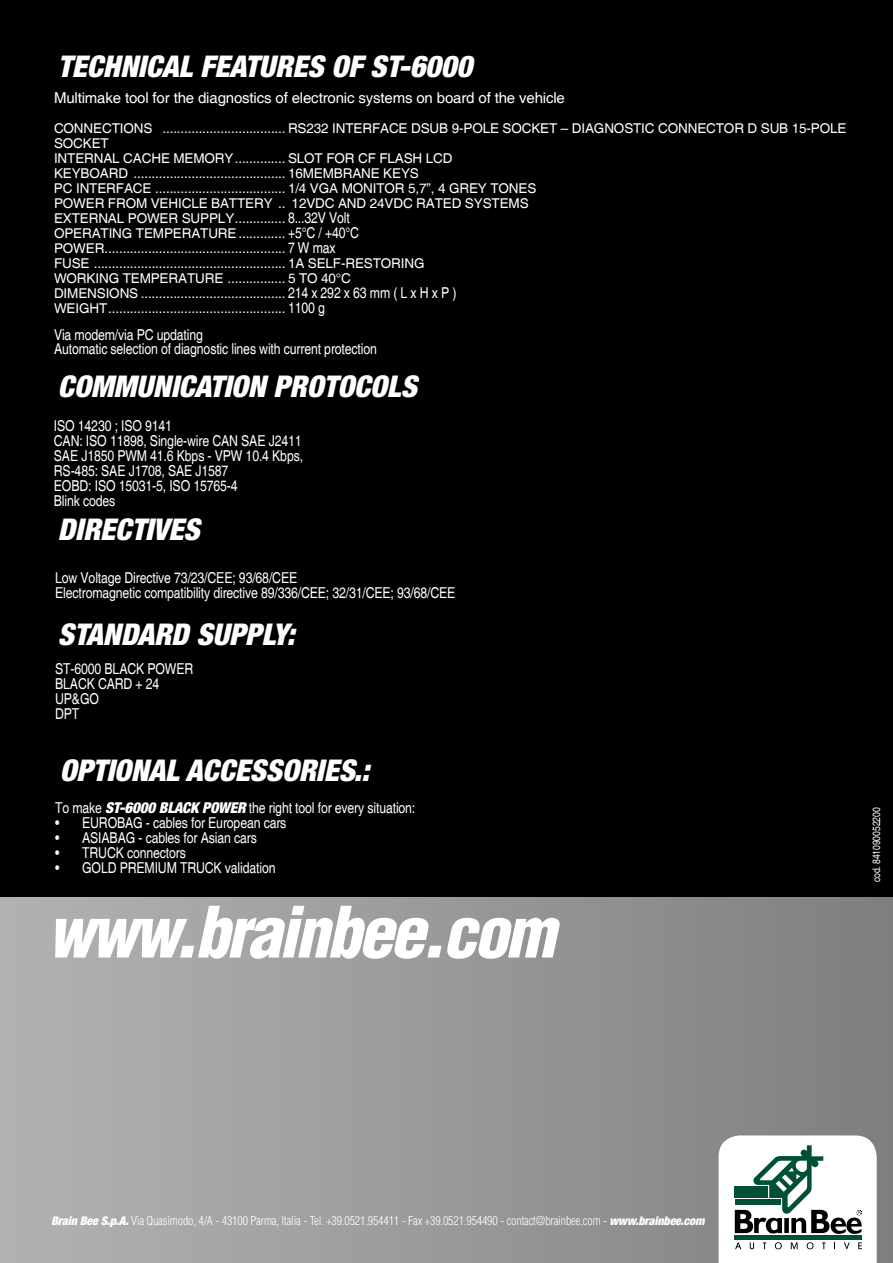
<style>
.page{position:relative;width:893px;height:1263px;background:#fff}
.page>*{position:absolute;margin:0;border:0;box-sizing:border-box;transform-origin:0 0}
.t1{font:italic 900 condensed 30px "Helvetica Neue";color:#fff}
.t2{font:condensed 15px/15px "Helvetica";letter-spacing:-.01em;color:#fff}
.t3{font:15px "Helvetica";letter-spacing:-.01em;color:#fff}
.t4{font:13.5px/15px "Helvetica";letter-spacing:-.01em;color:#fff}
.t5{font:300 condensed 12px "Helvetica";letter-spacing:-.01em;color:#fff}
.t6{font:condensed 10.5px "Helvetica";letter-spacing:-.01em;color:#fff}
.s1{font-stretch:condensed;font-size:15px}
.s2{font-family:"Helvetica Neue";font-weight:900;font-style:italic}
</style>
<div class="page">
<div style="left:0;top:0;width:893px;height:897px;background:#000"></div>
<div style="left:0;top:897px;width:893px;height:366px;background:linear-gradient(to right,#b1b3b4,#7e7f81)"></div>
<svg style="left:55px;top:906px;width:506px;height:53px"></svg>
<svg style="left:719px;top:1135px;width:158px;height:128px"></svg>
<h1 class="t1" style="left:58px;top:48px;width:416px">TECHNICAL FEATURES OF ST-6000</h1>
<p class="t3" style="left:54px;top:89px;width:512px">MULTIMAKE TOOL FOR THE DIAGNOSTICS OF ELECTRONIC SYSTEMS ON BOARD OF THE VEHICLE</p>
<p class="t4" style="left:54px;top:122px;width:287px">CONNECTIONS .................................. RS232 INTE</p>
<p class="t4" style="left:362px;top:122px;width:151px">RFACE DSUB 9-POLE SOC</p>
<p class="t4" style="left:531px;top:122px;width:83px">KET – DIAGNOSTIC</p>
<p class="t4" style="left:658px;top:122px;width:11px">CONNECTO</p>
<p class="t4" style="left:734px;top:122px;width:112px">R D SUB 15-POLE</p>
<p class="t4" style="left:54px;top:137px;width:11px">SOC</p>
<p class="t4" style="left:54px;top:137px;width:398px;text-indent:29px">KET<br>INTERNAL CACHE MEMORY.............. SLOT FOR CF FLASH LCD<br>KEYBOARD</p>
<p class="t4" style="left:134px;top:167px;width:180px">.......................................... 16MEM</p>
<p class="t4" style="left:334px;top:167px;width:68px">BRANE KEYS</p>
<p class="t4" style="left:54px;top:182px;width:62px">PC INTERFA</p>
<p class="t4" style="left:133px;top:182px;width:219px">CE .................................... 1/4 VGA MONITO</p>
<p class="t4" style="left:54px;top:182px;width:447px;text-indent:341px">R 5,7”, 4 GREY TONES<br>POWER FROM VEHICLE BATTERY .. 12VDC AN D 24VDC RATE D SYSTEMS<br>EXTERNAL POWER SUPPL</p>
<p class="t4" style="left:54px;top:212px;width:311px;text-indent:171px">Y.............. <span class="s1">8...32V Volt </span>OPERATING TEMPERATURE............. <span class="s1">+5°C / +40°C </span>POWER.................................................. <span class="s1">7 W max </span>FUSE ..................................................... 1A SELF-RESTO</p>
<p class="t4" style="left:391px;top:257px;width:35px">RING</p>
<p class="t4" style="left:54px;top:272px;width:404px">WORKING TEMPERATURE ................ 5 TO 40°C<br>DIMENSIONS ........................................ <span class="s1">214 x 292 x 63 mm ( L x H x P )<br></span>WEIGHT................................................. <span class="s1">1100 g</span></p>
<p class="t2" style="left:54px;top:329px;width:324px;line-height:13.5px">Via modem/via PC updating<br>Automatic selection of diagnostic lines with current protection</p>
<h1 class="t1" style="left:58px;top:368px;width:360px">COMMUNICATION PROTOCOLS</h1>
<p class="t2" style="left:54px;top:419px;width:251px">ISO 14230 ; ISO 9141<br>CAN: ISO 11898, Single-wire CAN SAE J2411<br>SAE J1850 PWM 41.6 Kbps - VPW 10.4 Kbps,<br>RS-485: SAE J1708, SAE J1587<br>EOBD: ISO 15031-5, ISO 15765-4<br>Blink codes</p>
<h1 class="t1" style="left:58px;top:511px;width:143px">DIRECTIVES</h1>
<p class="t2" style="left:55px;top:571px;width:402px">Low Voltage Directive 73/23/CEE; 93/68/CEE<br>Electromagnetic compatibility directive 89/336/CEE; 32/31/CEE; 93/68/CEE</p>
<h1 class="t1" style="left:58px;top:616px;width:238px">STANDARD SUPPLY:</h1>
<p class="t2" style="left:55px;top:662px;width:140px">ST-6000 BLACK POWER<br>BLACK CARD + 24<br>UP&amp;GO<br>DPT</p>
<h1 class="t1" style="left:60px;top:752px;width:311px">OPTIONAL ACCESSORIES.:</h1>
<p class="t2" style="left:55px;top:800px;width:362px">To make <span class="s2">ST-6000 BLACK POWER</span> the right tool for every situation:</p>
<p class="t2" style="left:55px;top:815px;width:233px">• EUROBAG - cables for European cars</p>
<p class="t2" style="left:55px;top:830px;width:203px">• ASIABAG - cables for Asian cars</p>
<p class="t2" style="left:55px;top:845px;width:132px">• TRUCK connectors</p>
<p class="t2" style="left:55px;top:860px;width:222px">• GOLD PREMIUM TRUCK validation</p>
<p class="t6" style="left:870px;top:882px;width:76px;rotate:-90deg">cod. 841090052200</p>
<p class="t5" style="left:51px;top:1213px;width:655px"><span class="s2">Brain Bee S.p.A.</span> Via Quasimodo, 4/A - 43100 Parma, Italia - Tel. +39.0521.954411 - Fax +39.0521.954490 - contact@brainbee.com - <span class="s2">www.brainbee.com</span></p>
</div>
